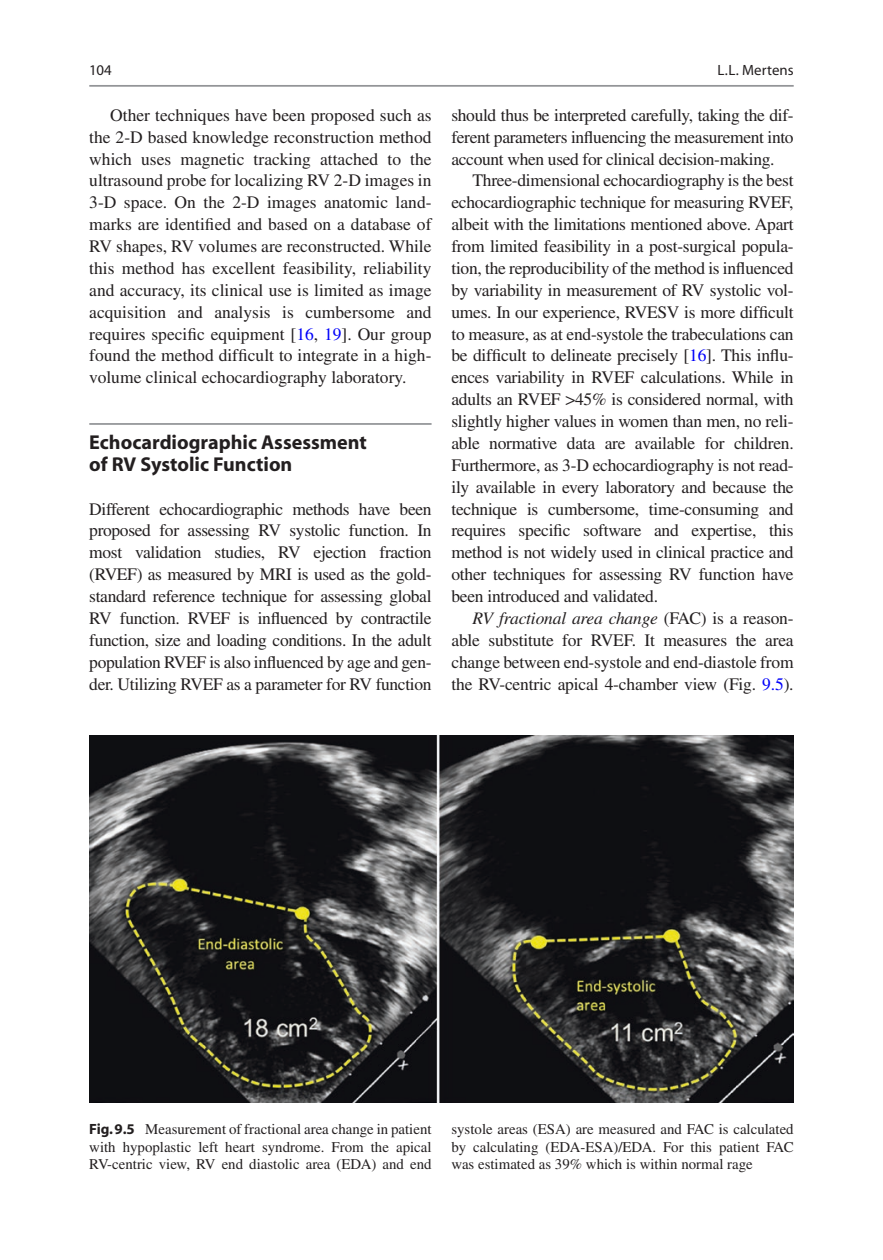
<style>
.page{position:relative;width:883px;height:1260px;background:#fff}
.page>*{position:absolute;margin:0;border:0;box-sizing:border-box;transform-origin:0 0}
.t1{font:700 20.12px/21.9px "Lbvtnt Myriad";color:#231f20}
.t2{font:17.5px/21.9px "Gfglxl Times";letter-spacing:-.015em;color:#231f20;text-align:justify}
.t3{font:italic 17.5px "Mtbrfl Times";letter-spacing:-.01em;color:#231f20}
.t4{font:14.88px/17.5px "Gfglxl Times";color:#231f20;text-align:justify}
.t5{font:14.88px "Jlfkbc Myriad";letter-spacing:.01em;color:#231f20}
.t6{font:14.88px "Hhcthw Myriad";color:#231f20}
.s1{color:#0000fa}
.s2{font-family:"Gfglxl Times";font-style:normal}
.s3{font-family:"Lbvtnt Myriad";font-weight:700}
</style>
<div class="page">
<hr style="left:89px;top:423px;width:343px;height:2px;background:#939598">
<img style="left:89px;top:735px;width:705px;height:368px">
<hr style="left:89px;top:85px;width:705px;height:2px;background:#939598">
<p class="t6" style="left:89px;top:63px;width:24px">104</p>
<p class="t2" style="left:89px;top:104px;width:344px;text-indent:21px">Other techniques have been proposed such as the 2-D based knowledge reconstruction method which uses magnetic tracking attached to the ultrasound probe for localizing RV 2-D images in 3-D space. On the 2-D images anatomic land&shy;marks are identified and based on a database of RV shapes, RV volumes are reconstructed. While this method has excellent feasibility, reliability and accuracy, its clinical use is limited as image acquisition and analysis is cumbersome and requires specific equipment [<span class="s1">16</span>, <span class="s1">19</span>]. Our group found the method difficult to integrate in a high&shy;volume clinical echocardiography laboratory.</p>
<p class="t1" style="left:89px;top:432px;width:279px">Echocardiographic Assessment of RV Systolic Function</p>
<p class="t2" style="left:89px;top:498px;width:344px">Different echocardiographic methods have been proposed for assessing RV systolic function. In most validation studies, RV ejection fraction (RVEF) as measured by MRI is used as the gold&shy;standard reference technique for assessing global RV function. RVEF is influenced by contractile function, size and loading conditions. In the adult population RVEF is also influenced by age and gen&shy;der. Utilizing RVEF as a parameter for RV function</p>
<p class="t5" style="left:718px;top:63px;width:78px">L.L. Mertens</p>
<p class="t2" style="left:451px;top:104px;width:344px">should thus be interpreted carefully, taking the dif&shy;ferent parameters influencing the measurement into account when used for clinical decision-making.</p>
<p class="t2" style="left:451px;top:170px;width:344px;text-indent:21px">Three-dimensional echocardiography is the best echocardiographic technique for measuring RVEF, albeit with the limitations mentioned above. Apart from limited feasibility in a post-surgical popula&shy;tion, the reproducibility of the method is influenced by variability in measurement of RV systolic vol&shy;umes. In our experience, RVESV is more difficult to measure, as at end-systole the trabeculations can be difficult to delineate precisely [<span class="s1">16</span>]. This influ&shy;ences variability in RVEF calculations. While in adults an RVEF &gt;45% is considered normal, with slightly higher values in women than men, no reli&shy;able normative data are available for children.<br>Furthermore, as 3-D echocardiography is not read&shy;ily available in every laboratory and because the technique is cumbersome, time-consuming and requires specific software and expertise, this method is not widely used in clinical practice and other techniques for assessing RV function have been introduced and validated.</p>
<p class="t3" style="left:472px;top:608px;width:323px">RV fractional area change <span class="s2">(FAC) is a reason-</span></p>
<p class="t2" style="left:451px;top:629px;width:344px">able substitute for RVEF. It measures the area change between end-systole and end-diastole from the RV-centric apical 4-chamber view (Fig. <span class="s1">9.5</span>).</p>
<p class="t4" style="left:89px;top:1120px;width:344px"><span class="s3">Fig. 9.5</span> Measurement of fractional area change in patient with hypoplastic left heart syndrome. From the apical RV-centric view, RV end diastolic area (EDA) and end</p>
<p class="t4" style="left:451px;top:1120px;width:344px">systole areas (ESA) are measured and FAC is calculated by calculating (EDA-ESA)/EDA. For this patient FAC was estimated as 39% which is within normal rage</p>
</div>
